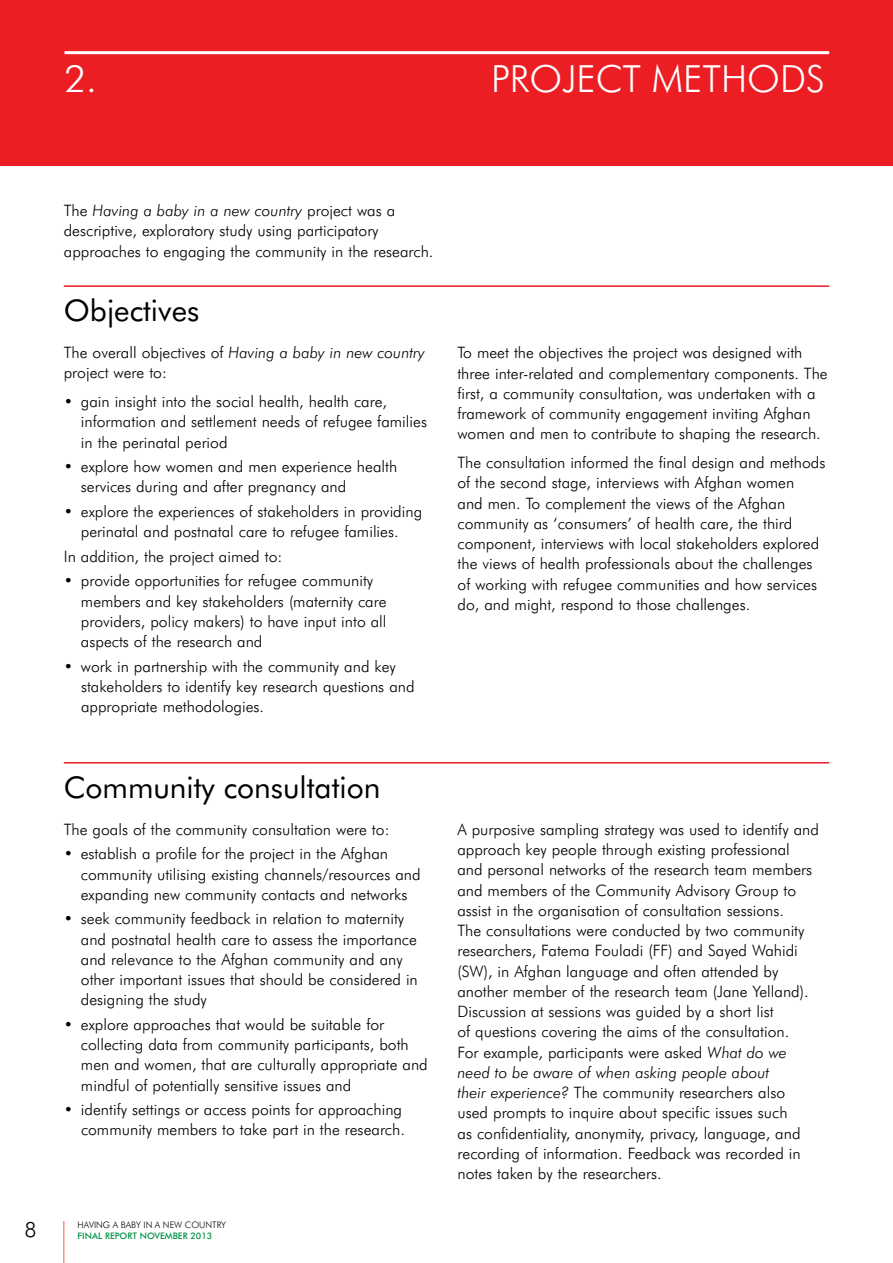
<style>
.page{position:relative;width:893px;height:1263px;background:#fff}
.page>*{position:absolute;margin:0;border:0;box-sizing:border-box;transform-origin:0 0}
.t1{font:300 37.5px "Futura BT";color:#fff}
.t2{font:30px "Futura BT";color:#000}
.t3{font:300 21px "Futura BT";color:#000}
.t4{font:300 15.75px/20.2px "Futura BT";color:#000}
.t5{font:300 9px "Futura BT";color:#000}
.t6{font:500 9px "Futura BT";color:#009444}
.s1{font-style:italic}
</style>
<div class="page">
<hr style="left:63px;top:1221px;width:2px;height:42px;background:#f79679">
<div style="left:0;top:0;width:893px;height:166px;background:#ed1d24"></div>
<hr style="left:64px;top:285px;width:765px;height:2px;background:#ed1d24">
<hr style="left:64px;top:762px;width:765px;height:1px;background:#ed1d24">
<hr style="left:65px;top:51px;width:764px;height:3px;background:#fff">
<h1 class="t1" style="left:65px;top:56px;width:34px">2.</h1>
<h1 class="t1" style="left:491px;top:56px;width:335px">PROJECT METHODS</h1>
<p class="t4" style="left:64px;top:200px;width:371px">The <span class="s1">Having a baby in a new country</span> project was a descriptive, exploratory study using participatory approaches to engaging the community in the research.</p>
<h2 class="t2" style="left:64px;top:292px;width:137px">Objectives</h2>
<p class="t4" style="left:64px;top:342px;width:363px">The overall objectives of <span class="s1">Having a baby in new country </span>project were to:</p>
<p class="t4" style="left:81px;top:391px;width:348px;text-indent:-17px">• gain insight into the social health, health care, information and settlement needs of refugee families in the perinatal period</p>
<p class="t4" style="left:81px;top:456px;width:318px;text-indent:-17px">• explore how women and men experience health services during and after pregnancy and</p>
<p class="t4" style="left:64px;top:501px;width:360px;text-align:center">• explore the experiences of stakeholders in providing perinatal and postnatal care to refugee families.</p>
<p class="t4" style="left:64px;top:546px;width:220px">In addition, the project aimed to:</p>
<p class="t4" style="left:81px;top:570px;width:307px;text-indent:-17px">• provide opportunities for refugee community members and key stakeholders (maternity care providers, policy makers) to have input into all aspects of the research and</p>
<p class="t4" style="left:81px;top:656px;width:335px;text-indent:-17px">• work in partnership with the community and key stakeholders to identify key research questions and appropriate methodologies.</p>
<h2 class="t2" style="left:64px;top:769px;width:318px">Community consultation</h2>
<p class="t4" style="left:64px;top:819px;width:327px">The goals of the community consultation were to:</p>
<p class="t4" style="left:81px;top:843px;width:341px;text-indent:-17px">• establish a profile for the project in the Afghan community utilising existing channels/resources and expanding new community contacts and networks</p>
<p class="t4" style="left:81px;top:908px;width:338px;text-indent:-17px">• seek community feedback in relation to maternity and postnatal health care to assess the importance and relevance to the Afghan community and any other important issues that should be considered in designing the study</p>
<p class="t4" style="left:81px;top:1014px;width:348px;text-indent:-17px">• explore approaches that would be suitable for collecting data from community participants, both men and women, that are culturally appropriate and mindful of potentially sensitive issues and</p>
<p class="t4" style="left:64px;top:1099px;width:342px;text-align:right">• identify settings or access points for approaching community members to take part in the research.</p>
<p class="t5" style="left:78px;top:1219px;width:150px">HAVING A BABY IN A NEW COUNTRY</p>
<h3 class="t3" style="left:24px;top:1217px;width:14px">8</h3>
<p class="t6" style="left:78px;top:1230px;width:136px">FINAL REPORT NOVEMBER 2013</p>
<p class="t4" style="left:457px;top:342px;width:372px">To meet the objectives the project was designed with three inter-related and complementary components. The first, a community consultation, was undertaken with a framework of community engagement inviting Afghan women and men to contribute to shaping the research.</p>
<p class="t4" style="left:457px;top:452px;width:369px">The consultation informed the final design and methods of the second stage, interviews with Afghan women<br>and men. To complement the views of the Afghan community as ‘consumers’ of health care, the third component, interviews with local stakeholders explored the views of health professionals about the challenges of working with refugee communities and how services do, and might, respond to those challenges.</p>
<p class="t4" style="left:457px;top:819px;width:363px">A purposive sampling strategy was used to identify and approach key people through existing professional and personal networks of the research team members and members of the Community Advisory Group to assist in the organisation of consultation sessions.<br>The consultations were conducted by two community researchers, Fatema Fouladi (FF) and Sayed Wahidi (SW), in Afghan language and often attended by another member of the research team (Jane Yelland).<br>Discussion at sessions was guided by a short list<br>of questions covering the aims of the consultation.<br>For example, participants were asked <span class="s1">What do we need to be aware of when asking people about<br>their experience?</span> The community researchers also used prompts to inquire about specific issues such<br>as confidentiality, anonymity, privacy, language, and recording of information. Feedback was recorded in notes taken by the researchers.</p>
</div>
